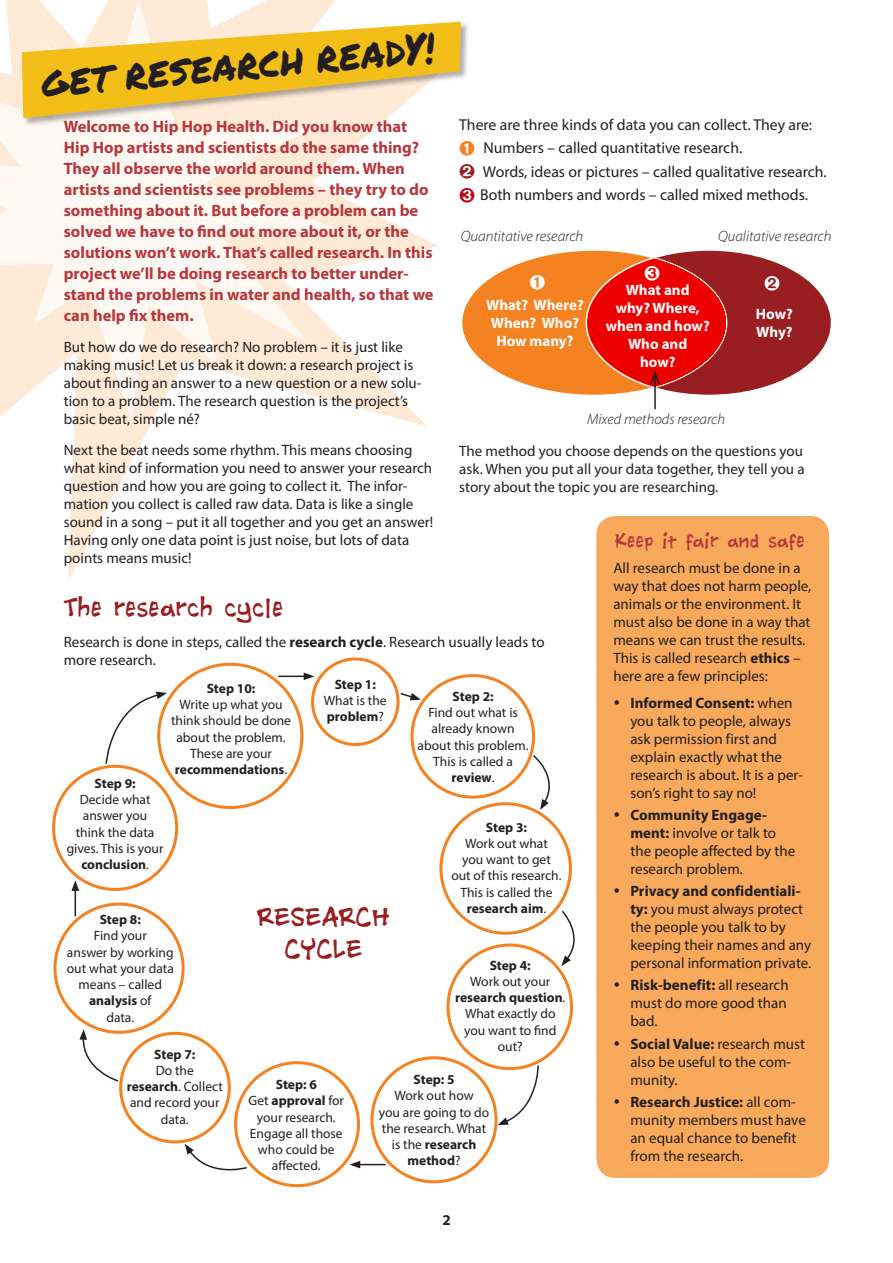
<style>
.page{position:relative;width:893px;height:1263px;background:#fff}
.page>*{position:absolute;margin:0;border:0;box-sizing:border-box;transform-origin:0 0}
.t1{font:36px "Permanent Marker";color:#231f20;scale:.95 1}
.t2{font:27px/32.4px "Ashcan BB";color:#981e21;text-align:center}
.t3{font:20.25px "Ashcan BB";color:#b7373e}
.t4{font:700 16.5px/21px "Myriad Pro";color:#b7373e}
.t5{font:15.75px/23.4px "Myriad Pro";color:#231f20}
.t6{font:15px/18px "Myriad Pro";color:#231f20}
.t7{font:700 15px/18px "Myriad Pro";color:#fff;text-align:center}
.t8{font:italic 300 15px "Myriad Pro";color:#231f20}
.t9{font:700 15px "Myriad Pro";color:#231f20}
.t10{font:13.5px/16.2px "Myriad Pro";color:#231f20;text-align:center}
.t11{font:700 13.5px "Myriad Pro";letter-spacing:-.005em;color:#231f20}
.s1{font-size:42px}
.s2{font-weight:700}
</style>
<div class="page">
<svg style="left:68px;top:127px;width:371px;height:453px"></svg>
<svg style="left:0;top:0;width:346px;height:421px"></svg>
<div style="left:596px;top:516px;width:233px;height:662px;background:#f8a95c;border-radius:19px"></div>
<div style="left:22px;top:22px;width:447px;height:105px;background:#231f20;opacity:.35"></div>
<svg style="left:22px;top:22px;width:439px;height:96px;background:#f3ce65"></svg>
<div style="left:311px;top:657px;width:89px;height:89px;border:3px solid #f58220;border-radius:50%"></div>
<div style="left:119px;top:1032px;width:112px;height:111px;border:3px solid #f58220;border-radius:50%"></div>
<div style="left:411px;top:674px;width:124px;height:125px;border:3px solid #f58220;border-radius:50%"></div>
<div style="left:52px;top:765px;width:126px;height:126px;border:3px solid #f58220;border-radius:50%"></div>
<div style="left:446px;top:943px;width:127px;height:127px;border:3px solid #f58220;border-radius:50%"></div>
<div style="left:370px;top:1056px;width:128px;height:127px;border:3px solid #f58220;border-radius:50%"></div>
<div style="left:234px;top:1061px;width:126px;height:126px;border:3px solid #f58220;border-radius:50%"></div>
<div style="left:53px;top:902px;width:132px;height:132px;border:3px solid #f58220;border-radius:50%"></div>
<div style="left:439px;top:802px;width:133px;height:133px;border:3px solid #f58220;border-radius:50%"></div>
<svg style="left:498px;top:1064px;width:41px;height:61px"></svg>
<svg style="left:105px;top:692px;width:62px;height:73px"></svg>
<svg style="left:532px;top:754px;width:18px;height:56px"></svg>
<svg style="left:185px;top:1144px;width:63px;height:27px"></svg>
<svg style="left:561px;top:911px;width:14px;height:55px"></svg>
<svg style="left:79px;top:1029px;width:41px;height:53px"></svg>
<svg style="left:399px;top:693px;width:22px;height:7px"></svg>
<svg style="left:71px;top:880px;width:8px;height:36px"></svg>
<svg style="left:350px;top:1161px;width:36px;height:7px"></svg>
<hr style="left:278px;top:675px;width:28px;height:2px;background:#231f20">
<svg style="left:304px;top:672px;width:10px;height:8px"></svg>
<div style="left:462px;top:250px;width:265px;height:145px;background:#f58220;border-radius:50%"></div>
<svg style="left:586px;top:250px;width:245px;height:145px;background:#c11516"></svg>
<hr style="left:654px;top:373px;width:2px;height:36px;background:#231f20">
<svg style="left:649px;top:368px;width:12px;height:18px"></svg>
<svg style="left:765px;top:276px;width:15px;height:15px"></svg>
<svg style="left:645px;top:265px;width:15px;height:15px"></svg>
<h1 class="t1" style="left:39px;top:57px;width:418px;rotate:-5deg">GET RESEARCH READ<span class="s1">Y!</span></h1>
<p class="t5" style="left:480px;top:113px;width:348px;text-indent:-21px">There are three kinds of data you can collect. They are:<br>Numbers – called quantitative research.<br>Words, ideas or pictures – called qualitative research.<br>Both numbers and words – called mixed methods.</p>
<p class="t4" style="left:64px;top:115px;width:371px">Welcome to Hip Hop Health. Did you know that Hip Hop artists and scientists do the same thing?<br>They all observe the world around them. When artists and scientists see problems – they try to do something about it. But before a problem can be solved we have to find out more about it, or the solutions won’t work. That’s called research. In this project we’ll be doing research to better under&shy;stand the problems in water and health, so that we can help fix them.</p>
<p class="t6" style="left:64px;top:338px;width:359px">But how do we do research? No problem – it is just like making music! Let us break it down: a research project is about finding an answer to a new question or a new solu&shy;tion to a problem. The research question is the project’s basic beat, simple né?</p>
<p class="t6" style="left:64px;top:440px;width:371px">Next the beat needs some rhythm. This means choosing what kind of information you need to answer your research question and how you are going to collect it. The infor&shy;mation you collect is called raw data. Data is like a single sound in a song – put it all together and you get an answer!<br>Having only one data point is just noise, but lots of data points means music!</p>
<p class="t8" style="left:461px;top:227px;width:124px">Quantitative research</p>
<p class="t8" style="left:718px;top:227px;width:115px">Qualitative research</p>
<p class="t7" style="left:606px;top:280px;width:105px">What and<br>why? Where, when and how?<br>Who and<br>how?</p>
<p class="t7" style="left:486px;top:296px;width:99px">What? Where?<br>When? Who?<br>How many?</p>
<p class="t7" style="left:756px;top:305px;width:38px;text-align:left">How?<br>Why?</p>
<p class="t8" style="left:587px;top:410px;width:140px">Mixed methods research</p>
<p class="t6" style="left:459px;top:441px;width:347px;text-align:justify">The method you choose depends on the questions you ask. When you put all your data together, they tell you a story about the topic you are researching.</p>
<h3 class="t3" style="left:615px;top:528px;width:192px">Keep it fair and safe</h3>
<p class="t6" style="left:613px;top:559px;width:199px">All research must be done in a way that does not harm people, animals or the environment. It must also be done in a way that means we can trust the results.<br>This is called research <span class="s2">ethics</span> – here are a few principles:</p>
<p class="t6" style="left:630px;top:693px;width:174px"><span class="s2">Informed Consent:</span> when you talk to people, always ask permission first and explain exactly what the research is about. It is a per&shy;son’s right to say no!</p>
<p class="t6" style="left:630px;top:806px;width:166px"><span class="s2">Community Engage&shy;ment:</span> involve or talk to the people affected by the research problem.</p>
<p class="t6" style="left:630px;top:882px;width:182px"><span class="s2">Privacy and confidentiali&shy;ty:</span> you must always protect the people you talk to by keeping their names and any personal information private.</p>
<p class="t6" style="left:630px;top:976px;width:160px"><span class="s2">Risk-benefit:</span> all research must do more good than bad.</p>
<p class="t6" style="left:630px;top:1034px;width:176px"><span class="s2">Social Value:</span> research must also be useful to the com&shy;munity.</p>
<p class="t6" style="left:630px;top:1092px;width:177px"><span class="s2">Research Justice:</span> all com&shy;munity members must have an equal chance to benefit from the research.</p>
<h2 class="t2" style="left:64px;top:591px;width:221px">The research cycle</h2>
<p class="t6" style="left:64px;top:632px;width:482px">Research is done in steps, called the <span class="s2">research cycle</span>. Research usually leads to more research.</p>
<p class="t11" style="left:335px;top:675px;width:43px">Step 1:</p>
<p class="t10" style="left:324px;top:692px;width:64px;text-align:left">What is the <span class="s2">problem</span>?</p>
<p class="t11" style="left:207px;top:679px;width:50px">Step 10:</p>
<p class="t10" style="left:171px;top:696px;width:122px">Write up what you think should be done about the problem.<br>These are your <span class="s2">recommendations</span>.</p>
<p class="t11" style="left:453px;top:687px;width:43px">Step 2:</p>
<p class="t10" style="left:418px;top:704px;width:113px">Find out what is already known about this problem.<br>This is called a <span class="s2">review</span>.</p>
<p class="t11" style="left:95px;top:774px;width:43px">Step 9:</p>
<p class="t10" style="left:67px;top:791px;width:98px">Decide what answer you think the data gives. This is your <span class="s2">conclusion</span>.</p>
<p class="t11" style="left:486px;top:818px;width:43px">Step 3:</p>
<p class="t10" style="left:451px;top:835px;width:112px">Work out what<br>you want to get out of this research.<br>This is called the <span class="s2">research aim</span>.</p>
<h2 class="t2" style="left:257px;top:901px;width:134px">RESEARCH<br>CYCLE</h2>
<p class="t11" style="left:100px;top:911px;width:43px">Step 8:</p>
<p class="t10" style="left:67px;top:927px;width:109px">Find your<br>answer by working out what your data means – called <span class="s2">analysis</span> of<br>data.</p>
<p class="t11" style="left:490px;top:956px;width:43px">Step 4:</p>
<p class="t10" style="left:455px;top:973px;width:112px">Work out your <span class="s2">research question</span>.<br>What exactly do you want to find out?</p>
<p class="t11" style="left:154px;top:1045px;width:43px">Step 7:</p>
<p class="t10" style="left:127px;top:1062px;width:98px">Do the<br><span class="s2">research</span>. Collect and record your data.</p>
<p class="t11" style="left:414px;top:1071px;width:43px">Step: 5</p>
<p class="t10" style="left:379px;top:1087px;width:112px">Work out how<br>you are going to do the research. What is the <span class="s2">research method</span>?</p>
<p class="t10" style="left:249px;top:1076px;width:97px"><span class="s2">Step: 6<br></span>Get <span class="s2">approval</span> for your research.<br>Engage all those who could be affected.</p>
<p class="t9" style="left:442px;top:1210px;width:10px">2</p>
</div>
